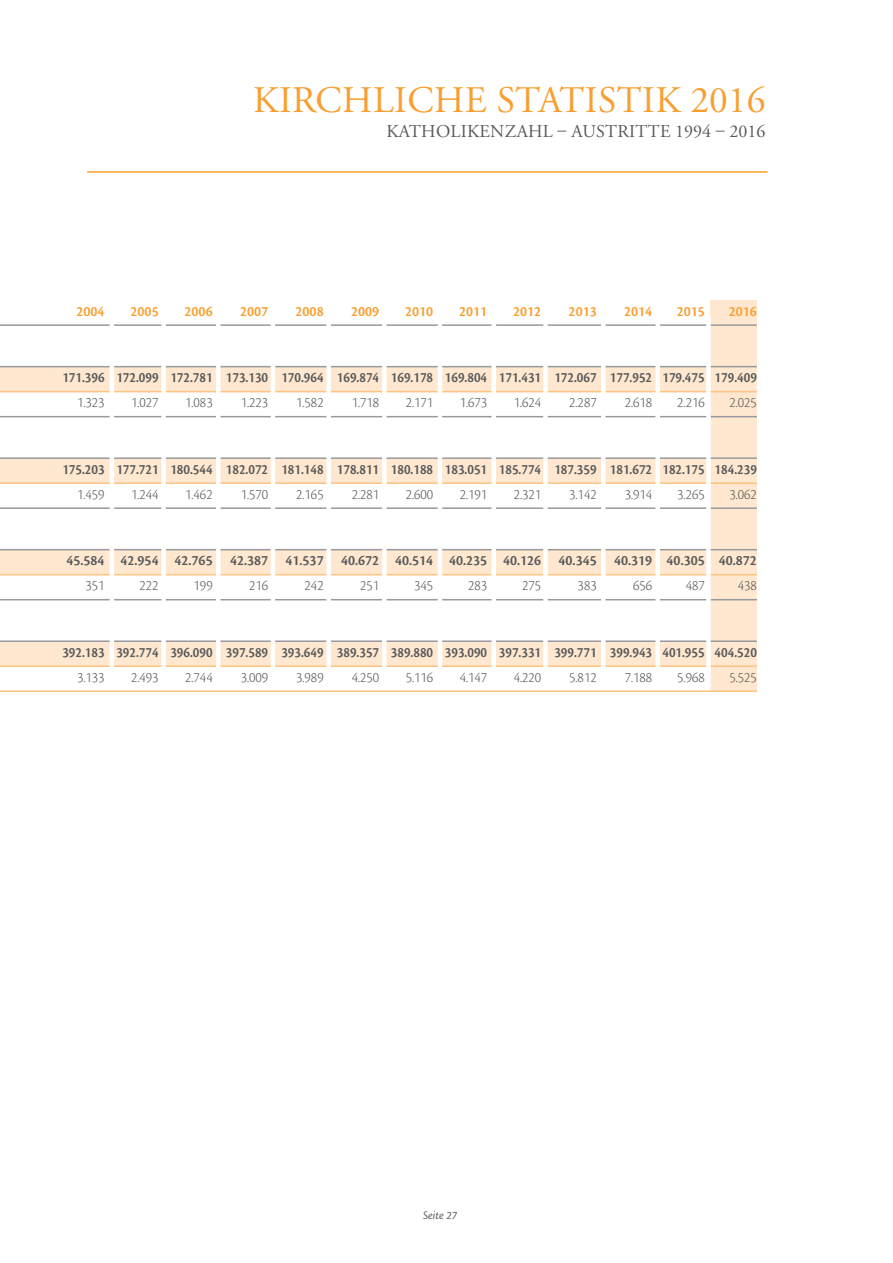
<style>
.page{position:relative;width:893px;height:1263px;background:#fff}
.page>*{position:absolute;margin:0;border:0;box-sizing:border-box;transform-origin:0 0}
.t1{font:37.5px "Adobe Garamond Pro";letter-spacing:.015em;color:#f99f31}
.t2{font:18px "Adobe Garamond Pro";letter-spacing:.015em;color:#58595b}
.t3{font:600 15px "Cronos Pro";color:#58595b;scale:.9 1}
.t4{font:300 15px "Cronos Pro";color:#58595b;scale:.96 1}
.t5{font:600 15px "Cronos Pro";color:#58595b;scale:.96 1}
.t6{font:600 15px "Cronos Pro";color:#f99f31;scale:.96 1}
.t7{font:italic 12px "Cronos Pro";color:#58595b}
</style>
<div class="page">
<hr style="left:87px;top:171px;width:680px;height:2px;background:#f99f31">
<div style="left:0;top:367px;width:757px;height:25px;background:#ffe8cf"></div>
<div style="left:0;top:458px;width:757px;height:25px;background:#ffe8cf"></div>
<div style="left:0;top:550px;width:757px;height:24px;background:#ffe8cf"></div>
<div style="left:0;top:641px;width:757px;height:25px;background:#ffe8cf"></div>
<div style="left:711px;top:300px;width:46px;height:391px;background:#ffe8cf"></div>
<hr style="left:0;top:324px;width:757px;height:2px;background:#97999c">
<hr style="left:0;top:366px;width:757px;height:1px;background:#97999c">
<hr style="left:0;top:391px;width:757px;height:1px;background:#fdc381">
<hr style="left:0;top:416px;width:757px;height:1px;background:#97999c">
<hr style="left:0;top:457px;width:757px;height:2px;background:#97999c">
<hr style="left:0;top:482px;width:757px;height:2px;background:#fdc381">
<hr style="left:0;top:507px;width:757px;height:2px;background:#97999c">
<hr style="left:0;top:549px;width:757px;height:1px;background:#97999c">
<hr style="left:0;top:574px;width:757px;height:1px;background:#fdc381">
<hr style="left:0;top:599px;width:757px;height:1px;background:#97999c">
<hr style="left:0;top:640px;width:757px;height:2px;background:#97999c">
<hr style="left:0;top:665px;width:757px;height:2px;background:#fdc381">
<hr style="left:0;top:690px;width:757px;height:2px;background:#fdc381">
<div style="left:161px;top:316px;width:5px;height:372px;background:#fff"></div>
<hr style="left:110px;top:316px;width:4px;height:372px;background:#fff">
<hr style="left:216px;top:316px;width:4px;height:372px;background:#fff">
<hr style="left:271px;top:316px;width:4px;height:372px;background:#fff">
<div style="left:326px;top:316px;width:5px;height:372px;background:#fff"></div>
<div style="left:382px;top:316px;width:5px;height:372px;background:#fff"></div>
<hr style="left:438px;top:316px;width:4px;height:372px;background:#fff">
<div style="left:491px;top:316px;width:5px;height:372px;background:#fff"></div>
<div style="left:543px;top:316px;width:5px;height:372px;background:#fff"></div>
<hr style="left:601px;top:316px;width:4px;height:372px;background:#fff">
<div style="left:655px;top:316px;width:5px;height:372px;background:#fff"></div>
<div style="left:706px;top:316px;width:5px;height:372px;background:#fff"></div>
<h1 class="t1" style="left:253px;top:78px;width:514px">KIRCHLICHE STATISTIK 2016</h1>
<p class="t2" style="left:387px;top:120px;width:380px">KATHOLIKENZAHL – AUSTRITTE 1994 – 2016</p>
<p class="t6" style="left:77px;top:303px;width:31px">2004</p>
<p class="t6" style="left:131px;top:303px;width:31px">2005</p>
<p class="t6" style="left:185px;top:303px;width:31px">2006</p>
<p class="t6" style="left:240px;top:303px;width:31px">2007</p>
<p class="t6" style="left:296px;top:303px;width:31px">2008</p>
<p class="t6" style="left:351px;top:303px;width:31px">2009</p>
<p class="t6" style="left:405px;top:303px;width:31px">2010</p>
<p class="t6" style="left:459px;top:303px;width:31px">2011</p>
<p class="t6" style="left:513px;top:303px;width:31px">2012</p>
<p class="t6" style="left:569px;top:303px;width:31px">2013</p>
<p class="t6" style="left:624px;top:303px;width:31px">2014</p>
<p class="t6" style="left:677px;top:303px;width:31px">2015</p>
<p class="t6" style="left:729px;top:303px;width:31px">2016</p>
<p class="t3" style="left:62px;top:369px;width:773px">171.396 172.099 172.781 173.130 170.964 169.874 169.178 169.804 171.431 172.067 177.952 179.475 179.409</p>
<p class="t4" style="left:77px;top:394px;width:30px">1.323</p>
<p class="t4" style="left:131px;top:394px;width:30px">1.027</p>
<p class="t4" style="left:185px;top:394px;width:30px">1.083</p>
<p class="t4" style="left:241px;top:394px;width:30px">1.223</p>
<p class="t4" style="left:296px;top:394px;width:30px">1.582</p>
<p class="t4" style="left:352px;top:394px;width:30px">1.718</p>
<p class="t4" style="left:406px;top:394px;width:30px">2.171</p>
<p class="t4" style="left:460px;top:394px;width:30px">1.673</p>
<p class="t4" style="left:514px;top:394px;width:30px">1.624</p>
<p class="t4" style="left:569px;top:394px;width:30px">2.287</p>
<p class="t4" style="left:625px;top:394px;width:30px">2.618</p>
<p class="t4" style="left:677px;top:394px;width:30px">2.216</p>
<p class="t4" style="left:729px;top:394px;width:30px">2.025</p>
<p class="t3" style="left:62px;top:461px;width:773px">175.203 177.721 180.544 182.072 181.148 178.811 180.188 183.051 185.774 187.359 181.672 182.175 184.239</p>
<p class="t4" style="left:77px;top:486px;width:30px">1.459</p>
<p class="t4" style="left:131px;top:486px;width:30px">1.244</p>
<p class="t4" style="left:185px;top:486px;width:30px">1.462</p>
<p class="t4" style="left:241px;top:486px;width:30px">1.570</p>
<p class="t4" style="left:296px;top:486px;width:30px">2.165</p>
<p class="t4" style="left:352px;top:486px;width:30px">2.281</p>
<p class="t4" style="left:406px;top:486px;width:30px">2.600</p>
<p class="t4" style="left:460px;top:486px;width:30px">2.191</p>
<p class="t4" style="left:514px;top:486px;width:30px">2.321</p>
<p class="t4" style="left:569px;top:486px;width:30px">3.142</p>
<p class="t4" style="left:625px;top:486px;width:30px">3.914</p>
<p class="t4" style="left:677px;top:486px;width:30px">3.265</p>
<p class="t4" style="left:729px;top:486px;width:30px">3.062</p>
<p class="t5" style="left:67px;top:552px;width:721px">45.584 42.954 42.765 42.387 41.537 40.672 40.514 40.235 40.126 40.345 40.319 40.305 40.872</p>
<p class="t4" style="left:86px;top:577px;width:21px">351</p>
<p class="t4" style="left:140px;top:577px;width:21px">222</p>
<p class="t4" style="left:194px;top:577px;width:21px">199</p>
<p class="t4" style="left:249px;top:577px;width:21px">216</p>
<p class="t4" style="left:305px;top:577px;width:21px">242</p>
<p class="t4" style="left:360px;top:577px;width:21px">251</p>
<p class="t4" style="left:414px;top:577px;width:21px">345</p>
<p class="t4" style="left:468px;top:577px;width:21px">283</p>
<p class="t4" style="left:522px;top:577px;width:21px">275</p>
<p class="t4" style="left:578px;top:577px;width:21px">383</p>
<p class="t4" style="left:633px;top:577px;width:21px">656</p>
<p class="t4" style="left:686px;top:577px;width:21px">487</p>
<p class="t4" style="left:738px;top:577px;width:21px">438</p>
<p class="t3" style="left:62px;top:644px;width:773px">392.183 392.774 396.090 397.589 393.649 389.357 389.880 393.090 397.331 399.771 399.943 401.955 404.520</p>
<p class="t4" style="left:77px;top:669px;width:30px">3.133</p>
<p class="t4" style="left:131px;top:669px;width:30px">2.493</p>
<p class="t4" style="left:185px;top:669px;width:30px">2.744</p>
<p class="t4" style="left:241px;top:669px;width:30px">3.009</p>
<p class="t4" style="left:296px;top:669px;width:30px">3.989</p>
<p class="t4" style="left:352px;top:669px;width:30px">4.250</p>
<p class="t4" style="left:406px;top:669px;width:30px">5.116</p>
<p class="t4" style="left:460px;top:669px;width:30px">4.147</p>
<p class="t4" style="left:514px;top:669px;width:30px">4.220</p>
<p class="t4" style="left:569px;top:669px;width:30px">5.812</p>
<p class="t4" style="left:625px;top:669px;width:30px">7.188</p>
<p class="t4" style="left:677px;top:669px;width:30px">5.968</p>
<p class="t4" style="left:729px;top:669px;width:30px">5.525</p>
<p class="t7" style="left:423px;top:1208px;width:36px">Seite 27</p>
</div>
